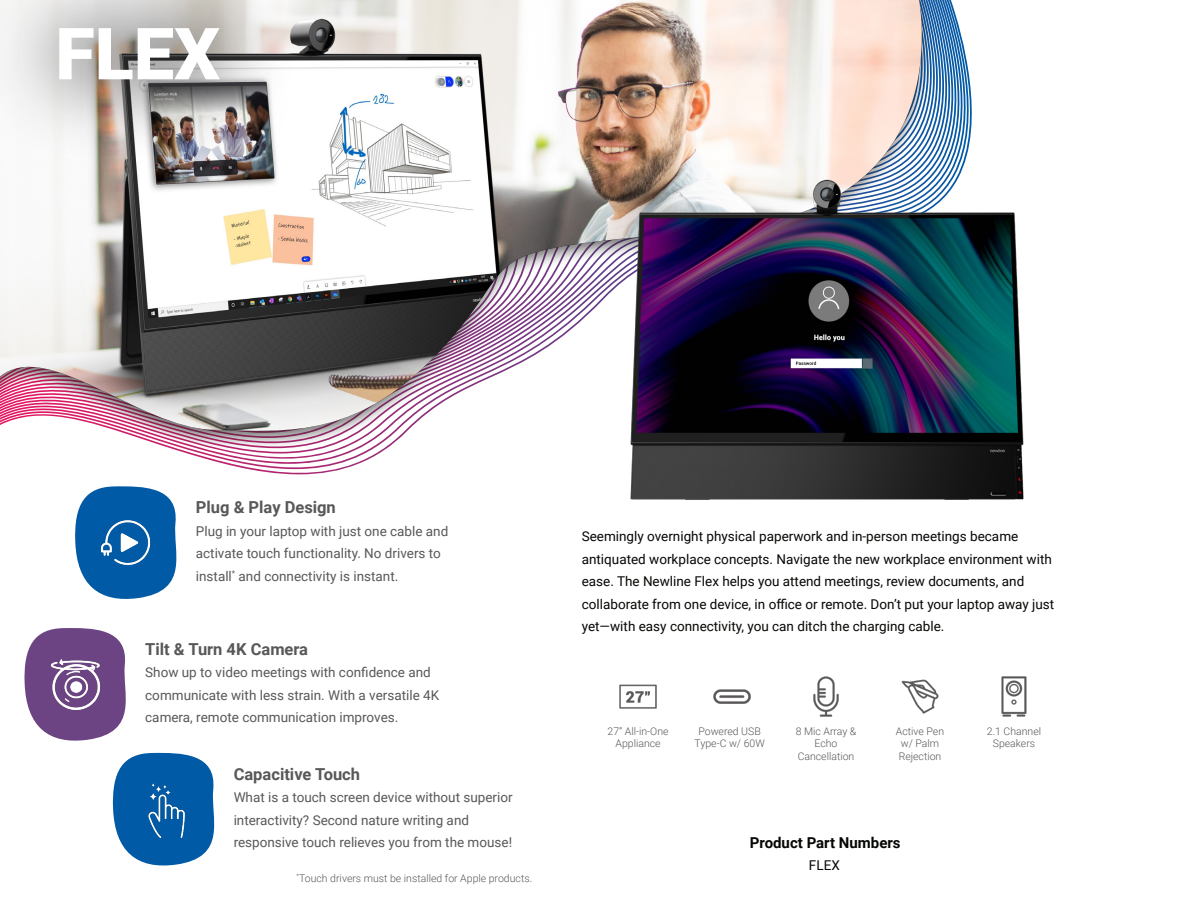
<style>
.page{position:relative;width:1188px;height:918px;background:#fff}
.page>*{position:absolute;margin:0;border:0;box-sizing:border-box;transform-origin:0 0}
.t1{font:900 72px "Roboto";color:#fff}
.t2{font:700 16.5px "Roboto";color:#595757}
.t3{font:700 15px "Roboto";color:#050703}
.t4{font:13.5px/22.5px "Roboto";color:#595757}
.t5{font:13.5px/22.5px "Roboto";color:#050703}
.t6{font:300 10.5px/12.6px "Roboto";color:#595757;text-align:center}
</style>
<div class="page">
<svg style="left:124px;top:0;width:848px;height:439px"></svg>
<img style="left:0;top:0;width:923px;height:433px">
<img style="left:0;top:0;width:291px;height:157px">
<img style="left:901px;top:679px;width:38px;height:35px">
<img style="left:813px;top:676px;width:26px;height:41px">
<img style="left:713px;top:689px;width:38px;height:15px">
<img style="left:619px;top:684px;width:38px;height:25px">
<img style="left:1001px;top:676px;width:26px;height:41px">
<img style="left:621px;top:172px;width:403px;height:328px">
<svg style="left:75px;top:486px;width:102px;height:113px"></svg>
<svg style="left:24px;top:628px;width:102px;height:113px"></svg>
<svg style="left:112px;top:752px;width:103px;height:114px"></svg>
<img style="left:86px;top:506px;width:80px;height:73px">
<img style="left:35px;top:648px;width:80px;height:73px">
<img style="left:126px;top:774px;width:80px;height:73px">
<p class="t1" style="left:55px;top:3px;width:166px">FLEX</p>
<p class="t2" style="left:196px;top:496px;width:142px">Plug &amp; Play Design</p>
<p class="t4" style="left:196px;top:519px;width:254px">Plug in your laptop with just one cable and activate touch functionality. No drivers to install<sup>*</sup> and connectivity is instant.</p>
<p class="t2" style="left:145px;top:637px;width:164px">Tilt &amp; Turn 4K Camera</p>
<p class="t4" style="left:145px;top:661px;width:295px">Show up to video meetings with confidence and communicate with less strain. With a versatile 4K camera, remote communication improves.</p>
<p class="t2" style="left:234px;top:762px;width:128px">Capacitive Touch</p>
<p class="t4" style="left:234px;top:786px;width:281px">What is a touch screen device without superior interactivity? Second nature writing and responsive touch relieves you from the mouse!</p>
<p class="t6" style="left:297px;top:871px;width:237px"><sup>*</sup>Touch drivers must be installed for Apple products.</p>
<p class="t5" style="left:582px;top:525px;width:474px">Seemingly overnight physical paperwork and in-person meetings became antiquated workplace concepts. Navigate the new workplace environment with ease. The Newline Flex helps you attend meetings, review documents, and collaborate from one device, in office or remote. Don’t put your laptop away just yet—with easy connectivity, you can ditch the charging cable.</p>
<p class="t6" style="left:608px;top:724px;width:63px">27” All-in-One<br>Appliance</p>
<p class="t6" style="left:698px;top:724px;width:64px">Powered USB</p>
<p class="t6" style="left:695px;top:737px;width:72px">Type-C w/ 60W</p>
<p class="t6" style="left:796px;top:724px;width:62px">8 Mic Array &amp;</p>
<p class="t6" style="left:798px;top:737px;width:58px">Echo<br>Cancellation</p>
<p class="t6" style="left:896px;top:724px;width:50px">Active Pen</p>
<p class="t6" style="left:899px;top:737px;width:44px;text-align:left">w/ Palm<br>Rejection</p>
<p class="t3" style="left:750px;top:832px;width:152px">Product Part Numbers</p>
<p class="t5" style="left:809px;top:853px;width:32px">FLEX</p>
<p class="t6" style="left:987px;top:724px;width:56px">2.1 Channel</p>
<p class="t6" style="left:993px;top:737px;width:44px">Speakers</p>
</div>
